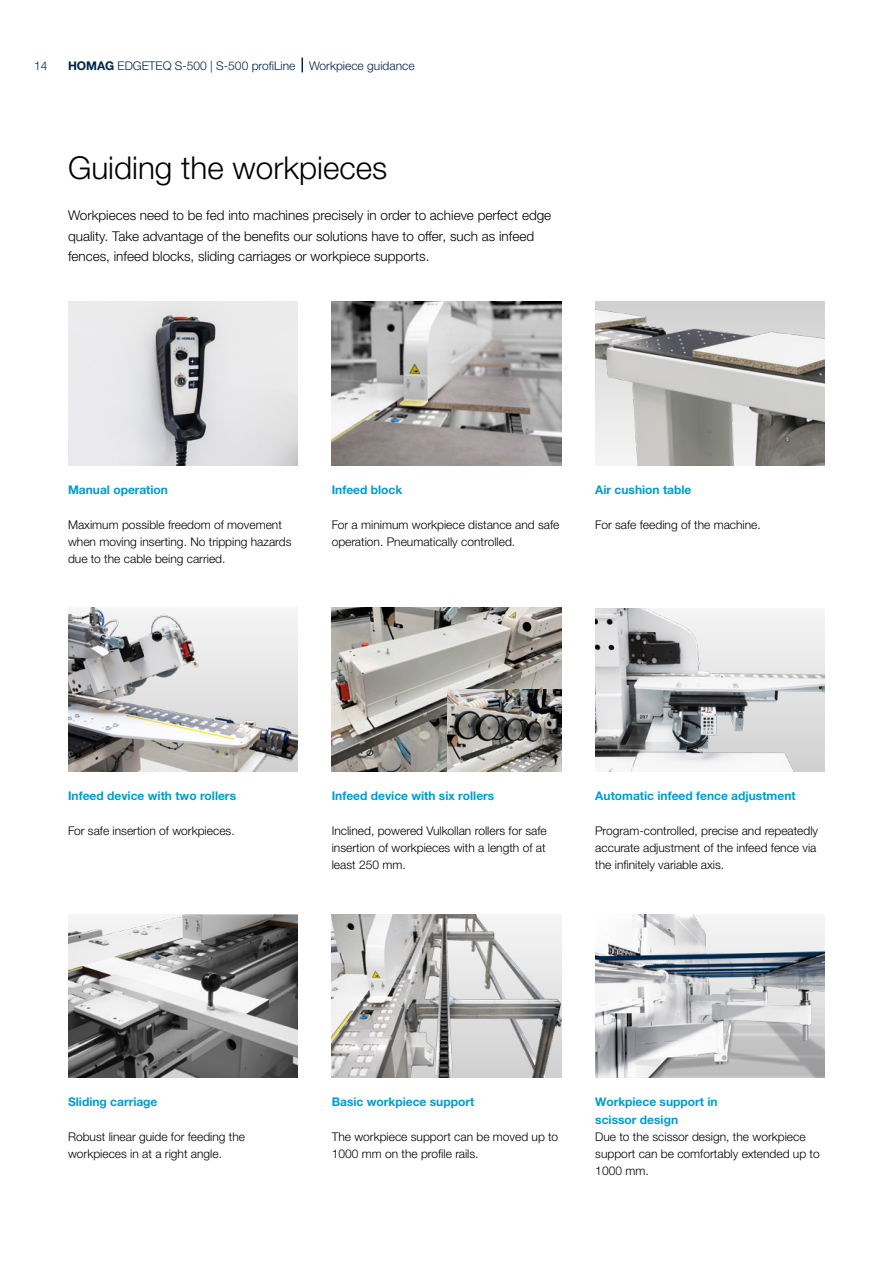
<style>
.page{position:relative;width:893px;height:1263px;background:#fff}
.page>*{position:absolute;margin:0;border:0;box-sizing:border-box;transform-origin:0 0}
.Headline_21pt_25_2_black{font:300 31.5px "Helvetica Neue LTW1 G";color:#000}
.Text_9pt_13_6_light_black{font:300 13.5px/20.4px "Helvetica Neue LTW1 G";color:#000}
.Text_Bild_8Pt_11_5pt_light_black{font:300 12px/17.2px "Helvetica Neue LTW1 G";color:#000}
.Text_Bild_8Pt_11_5pt_light_black-2{font:700 12px/17.2px "Helvetica Neue LTW1 G";color:#009ccb}
._01_Musterseiten_Rubriken_Pagina_links{font:300 12px "Helvetica Neue LTW1 G";color:#00234a}
.s1{font-weight:700}
</style>
<div class="page">
<img style="left:68px;top:302px;width:230px;height:163px">
<img style="left:68px;top:608px;width:230px;height:163px">
<img style="left:595px;top:914px;width:230px;height:163px">
<img style="left:68px;top:914px;width:230px;height:163px">
<img style="left:595px;top:608px;width:230px;height:163px">
<img style="left:595px;top:302px;width:230px;height:163px">
<img style="left:332px;top:914px;width:229px;height:163px">
<img style="left:332px;top:608px;width:229px;height:163px">
<img style="left:447px;top:689px;width:114px;height:82px">
<img style="left:332px;top:302px;width:229px;height:163px">
<svg style="left:302px;top:58px;width:1px;height:14px"></svg>
<p class="_01_Musterseiten_Rubriken_Pagina_links" style="left:34px;top:58px;width:15px">14</p>
<p class="_01_Musterseiten_Rubriken_Pagina_links" style="left:68px;top:58px;width:348px"><span class="s1">HOMAG</span> EDGETEQ S-500 | S-500 profiLine Workpiece guidance</p>
<p class="Headline_21pt_25_2_black" style="left:68px;top:149px;width:321px">Guiding the workpieces</p>
<p class="Text_9pt_13_6_light_black" style="left:68px;top:205px;width:485px">Workpieces need to be fed into machines precisely in order to achieve perfect edge quality. Take advantage of the benefits our solutions have to offer, such as infeed fences, infeed blocks, sliding carriages or workpiece supports.</p>
<p class="Text_Bild_8Pt_11_5pt_light_black-2" style="left:68px;top:481px;width:102px">Manual operation</p>
<p class="Text_Bild_8Pt_11_5pt_light_black" style="left:68px;top:516px;width:225px">Maximum possible freedom of movement when moving inserting. No tripping hazards due to the cable being carried.</p>
<p class="Text_Bild_8Pt_11_5pt_light_black-2" style="left:332px;top:481px;width:72px">Infeed block</p>
<p class="Text_Bild_8Pt_11_5pt_light_black" style="left:332px;top:516px;width:229px">For a minimum workpiece distance and safe operation. Pneumatically controlled.</p>
<p class="Text_Bild_8Pt_11_5pt_light_black-2" style="left:595px;top:481px;width:98px">Air cushion table</p>
<p class="Text_Bild_8Pt_11_5pt_light_black" style="left:595px;top:516px;width:167px">For safe feeding of the machine.</p>
<p class="Text_Bild_8Pt_11_5pt_light_black-2" style="left:68px;top:787px;width:170px">Infeed device with two rollers</p>
<p class="Text_Bild_8Pt_11_5pt_light_black" style="left:68px;top:822px;width:168px">For safe insertion of workpieces.</p>
<p class="Text_Bild_8Pt_11_5pt_light_black-2" style="left:332px;top:787px;width:164px">Infeed device with six rollers</p>
<p class="Text_Bild_8Pt_11_5pt_light_black" style="left:332px;top:822px;width:217px;text-align:justify">Inclined, powered Vulkollan rollers for safe insertion of workpieces with a length of at least 250 mm.</p>
<p class="Text_Bild_8Pt_11_5pt_light_black-2" style="left:595px;top:787px;width:202px">Automatic infeed fence adjustment</p>
<p class="Text_Bild_8Pt_11_5pt_light_black" style="left:595px;top:822px;width:224px">Program-controlled, precise and repeatedly accurate adjustment of the infeed fence via the infinitely variable axis.</p>
<p class="Text_Bild_8Pt_11_5pt_light_black-2" style="left:68px;top:1093px;width:91px">Sliding carriage</p>
<p class="Text_Bild_8Pt_11_5pt_light_black" style="left:68px;top:1128px;width:179px">Robust linear guide for feeding the workpieces in at a right angle.</p>
<p class="Text_Bild_8Pt_11_5pt_light_black-2" style="left:332px;top:1093px;width:144px">Basic workpiece support</p>
<p class="Text_Bild_8Pt_11_5pt_light_black" style="left:332px;top:1128px;width:228px">The workpiece support can be moved up to<br>1000 mm on the profile rails.</p>
<p class="Text_Bild_8Pt_11_5pt_light_black-2" style="left:595px;top:1093px;width:124px">Workpiece support in scissor design</p>
<p class="Text_Bild_8Pt_11_5pt_light_black" style="left:595px;top:1128px;width:226px">Due to the scissor design, the workpiece support can be comfortably extended up to<br>1000 mm.</p>
</div>
